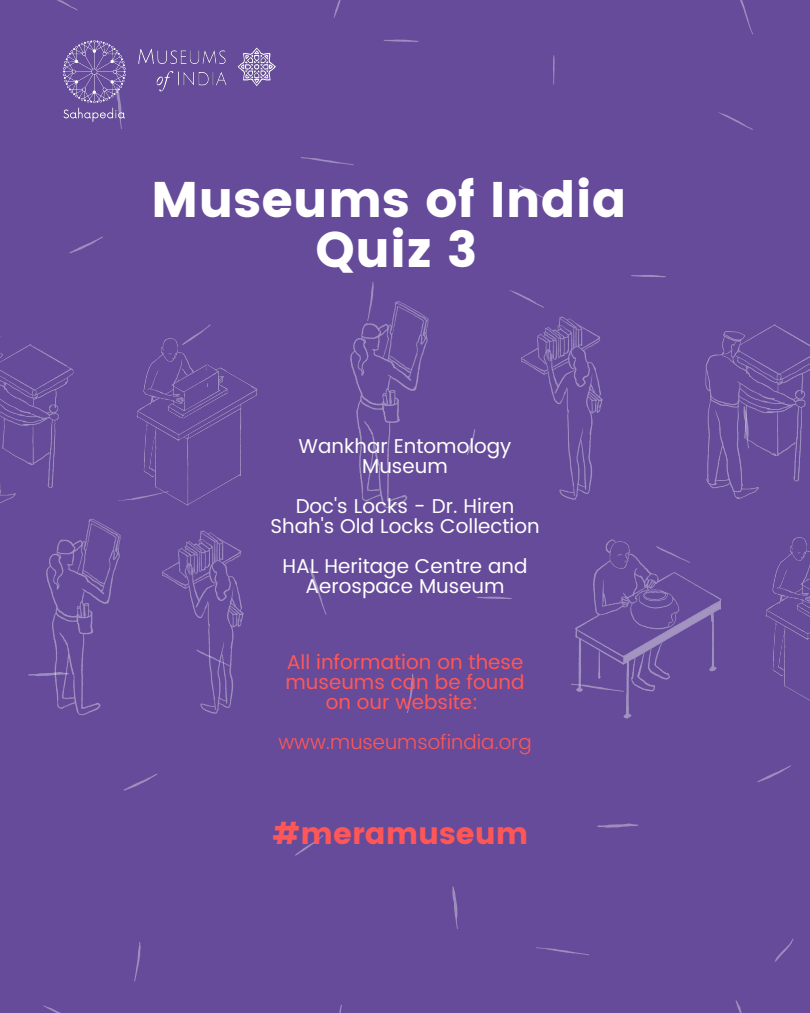
<style>
.page{position:relative;width:810px;height:1013px;background:#fff}
.page>*{position:absolute;margin:0;border:0;box-sizing:border-box;transform-origin:0 0}
.t1{font:50px/49.9px "Poppins";color:#fff;text-align:center}
.t2{font:30px "Poppins";color:#ff5757}
.t3{font:20px/20px "Poppins";color:#fff;text-align:center}
.t4{font:20px/20px "Poppins";color:#ff5757;text-align:center}
.t5{font:300 20px "Poppins";color:#ff5757}
</style>
<div class="page">
<div style="left:0;top:0;width:810px;height:1012px;background:#654b99"></div>
<img style="left:350px;top:301px;width:79px;height:207px">
<img style="left:475px;top:316px;width:128px;height:147px">
<img style="left:182px;top:565px;width:62px;height:149px">
<img style="left:559px;top:463px;width:136px;height:256px">
<img style="left:136px;top:324px;width:122px;height:241px">
<img style="left:695px;top:537px;width:115px;height:164px">
<img style="left:643px;top:277px;width:167px;height:260px">
<img style="left:0;top:344px;width:74px;height:146px">
<img style="left:0;top:490px;width:182px;height:225px">
<svg style="left:740px;top:0;width:13px;height:34px"></svg>
<svg style="left:736px;top:1000px;width:6px;height:12px"></svg>
<svg style="left:301px;top:157px;width:53px;height:8px"></svg>
<svg style="left:69px;top:236px;width:34px;height:17px"></svg>
<svg style="left:118px;top:491px;width:51px;height:9px"></svg>
<svg style="left:367px;top:282px;width:7px;height:39px"></svg>
<svg style="left:718px;top:112px;width:35px;height:18px"></svg>
<svg style="left:383px;top:40px;width:36px;height:2px"></svg>
<svg style="left:182px;top:324px;width:28px;height:21px"></svg>
<svg style="left:0;top:336px;width:1px;height:23px"></svg>
<svg style="left:519px;top:185px;width:34px;height:17px"></svg>
<svg style="left:28px;top:672px;width:41px;height:4px"></svg>
<svg style="left:452px;top:886px;width:6px;height:43px"></svg>
<svg style="left:309px;top:567px;width:17px;height:47px"></svg>
<svg style="left:571px;top:683px;width:53px;height:8px"></svg>
<svg style="left:124px;top:774px;width:33px;height:16px"></svg>
<svg style="left:407px;top:673px;width:7px;height:40px"></svg>
<svg style="left:509px;top:290px;width:35px;height:18px"></svg>
<svg style="left:597px;top:823px;width:42px;height:4px"></svg>
<svg style="left:743px;top:406px;width:6px;height:42px"></svg>
<svg style="left:536px;top:947px;width:53px;height:8px"></svg>
<svg style="left:757px;top:765px;width:34px;height:17px"></svg>
<svg style="left:134px;top:942px;width:7px;height:39px"></svg>
<svg style="left:43px;top:1005px;width:16px;height:7px"></svg>
<svg style="left:57px;top:0;width:20px;height:10px"></svg>
<svg style="left:631px;top:275px;width:35px;height:2px"></svg>
<svg style="left:775px;top:938px;width:19px;height:23px"></svg>
<svg style="left:656px;top:546px;width:34px;height:17px"></svg>
<svg style="left:477px;top:596px;width:35px;height:3px"></svg>
<svg style="left:295px;top:835px;width:28px;height:20px"></svg>
<svg style="left:196px;top:649px;width:34px;height:17px"></svg>
<svg style="left:467px;top:429px;width:8px;height:26px"></svg>
<svg style="left:334px;top:0;width:7px;height:18px"></svg>
<svg style="left:339px;top:1004px;width:3px;height:8px"></svg>
<svg style="left:553px;top:55px;width:2px;height:30px"></svg>
<img style="left:63px;top:40px;width:63px;height:84px">
<img style="left:138px;top:47px;width:138px;height:45px">
<h1 class="t1" style="left:151px;top:175px;width:477px">Museums of India<br>Quiz 3</h1>
<p class="t3" style="left:299px;top:436px;width:214px">Wankhar Entomology<br>Museum</p>
<p class="t3" style="left:270px;top:496px;width:271px">Doc's Locks - Dr. Hiren<br>Shah's Old Locks Collection</p>
<p class="t3" style="left:283px;top:556px;width:246px">HAL Heritage Centre and<br>Aerospace Museum</p>
<p class="t4" style="left:286px;top:652px;width:240px">All information on these museums can be found on our website:</p>
<p class="t5" style="left:278px;top:730px;width:255px">www.museumsofindia.org</p>
<h2 class="t2" style="left:273px;top:816px;width:257px">#meramuseum</h2>
</div>
